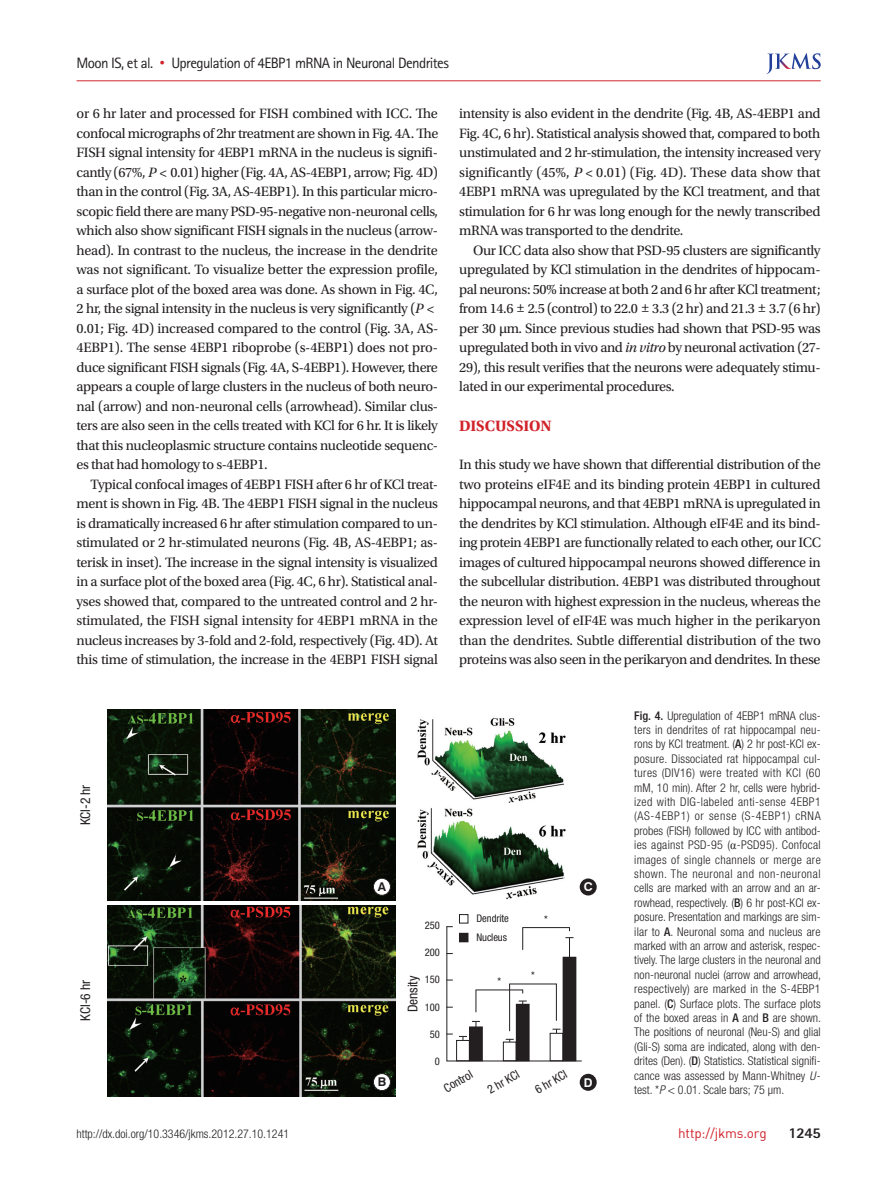
<style>
.page{position:relative;width:893px;height:1191px;background:#fff}
.page>*{position:absolute;margin:0;border:0;box-sizing:border-box;transform-origin:0 0}
.본문-대제목{font:700 15.75px "Utopia Std";letter-spacing:-.01em;color:#d1232a}
.t1{font:15px "Rotis Sans Serif Std";letter-spacing:-.04em;color:#231f20}
.t2{font:800 15px "Rotis Sans Serif Std";color:#231f20}
.본문{font:14.25px/19.5px "Utopia Std";letter-spacing:-.025em;color:#231f20;text-align:justify}
.그림_지문_9pt{font:condensed 13.5px "Helvetica Neue LT Std";letter-spacing:-.005em;color:#231f20}
.t3{font:13.5px "Dinreg";letter-spacing:-.01em;color:#d1232a}
.t4{font:700 12.15px "Swiss 721 BT";color:#231f20}
.t5{font:700 12.15px "Swiss 721 BT";color:#fff}
.표_그림_캡션{font:300 condensed 12px/14.4px "Helvetica Neue LT Std";color:#231f20;text-align:justify}
.그림_지문_8pt{font:condensed 12px "Helvetica Neue LT Std";color:#231f20}
.그림_지문_9pt-2{font:condensed 10.5px "Helvetica Neue LT Std";letter-spacing:-.005em;color:#231f20}
.그림_지문_8pt-2{font:condensed 10.5px "Helvetica Neue LT Std";letter-spacing:-.005em;color:#231f20}
.s1{font-family:"Dotum";color:#d1232a}
.s2{font-style:italic}
.s3{font-weight:500}
.s4{font-family:"Times New Roman";font-weight:400;font-stretch:normal}
</style>
<div class="page">
<hr style="left:77px;top:80px;width:744px;height:1px;background:#d1232a">
<svg style="left:766px;top:53px;width:55px;height:21px"></svg>
<img style="left:107px;top:710px;width:288px;height:191px">
<img style="left:417px;top:718px;width:167px;height:181px">
<div style="left:373px;top:878px;width:17px;height:17px;background:#fff;border-radius:50%"></div>
<div style="left:373px;top:878px;width:18px;height:17px;border:1px solid #231f20;border-radius:50%"></div>
<img style="left:107px;top:905px;width:288px;height:191px">
<div style="left:373px;top:1073px;width:17px;height:17px;background:#fff;border-radius:50%"></div>
<div style="left:373px;top:1073px;width:18px;height:17px;border:1px solid #231f20;border-radius:50%"></div>
<div style="left:580px;top:878px;width:17px;height:17px;background:#231f20;border-radius:50%"></div>
<div style="left:580px;top:1073px;width:17px;height:17px;background:#231f20;border-radius:50%"></div>
<div style="left:459px;top:914px;width:9px;height:9px;border:1px solid #231f20"></div>
<svg style="left:446px;top:926px;width:136px;height:135px"></svg>
<p class="t1" style="left:77px;top:54px;width:374px">Moon IS, et al. <span class="s1">•</span> Upregulation of 4EBP1 mRNA in Neuronal Dendrites</p>
<p class="본문" style="left:77px;top:104px;width:363px;text-align:left">or 6 hr later and processed for FISH combined with ICC. The confocal micrographs of 2hr treatment are shown in Fig. 4A. The FISH signal intensity for 4EBP1 mRNA in the nucleus is signifi&shy;cantly (67%, <span class="s2">P</span> &lt; 0.01) higher (Fig. 4A, AS-4EBP1, arrow; Fig. 4D) than in the control (Fig. 3A, AS-4EBP1). In this particular micro&shy;scopic field there are many PSD-95-negative non-neuronal cells, which also show significant FISH signals in the nucleus (arrow&shy;head). In contrast to the nucleus, the increase in the dendrite was not significant. To visualize better the expression profile, a surface plot of the boxed area was done. As shown in Fig. 4C, 2 hr, the signal intensity in the nucleus is very significantly (<span class="s2">P</span> &lt; 0.01; Fig. 4D) increased compared to the control (Fig. 3A, AS-4EBP1). The sense 4EBP1 riboprobe (s-4EBP1) does not pro&shy;duce significant FISH signals (Fig. 4A, S-4EBP1). However, there appears a couple of large clusters in the nucleus of both neuro&shy;nal (arrow) and non-neuronal cells (arrowhead). Similar clus&shy;ters are also seen in the cells treated with KCl for 6 hr. It is likely that this nucleoplasmic structure contains nucleotide sequenc&shy;es that had homology to s-4EBP1.</p>
<p class="본문" style="left:77px;top:475px;width:363px;text-indent:14px">Typical confocal images of 4EBP1 FISH after 6 hr of KCl treat&shy;ment is shown in Fig. 4B. The 4EBP1 FISH signal in the nucleus is dramatically increased 6 hr after stimulation compared to un&shy;stimulated or 2 hr-stimulated neurons (Fig. 4B, AS-4EBP1; as&shy;terisk in inset). The increase in the signal intensity is visualized in a surface plot of the boxed area (Fig. 4C, 6 hr). Statistical anal&shy;yses showed that, compared to the untreated control and 2 hr&shy;stimulated, the FISH signal intensity for 4EBP1 mRNA in the nucleus increases by 3-fold and 2-fold, respectively (Fig. 4D). At this time of stimulation, the increase in the 4EBP1 FISH signal</p>
<p class="본문" style="left:459px;top:104px;width:363px">intensity is also evident in the dendrite (Fig. 4B, AS-4EBP1 and Fig. 4C, 6 hr). Statistical analysis showed that, compared to both unstimulated and 2 hr-stimulation, the intensity increased very significantly (45%, <span class="s2">P</span> &lt; 0.01) (Fig. 4D). These data show that 4EBP1 mRNA was upregulated by the KCl treatment, and that stimulation for 6 hr was long enough for the newly transcribed mRNA was transported to the dendrite.</p>
<p class="본문" style="left:459px;top:241px;width:363px;text-indent:14px">Our ICC data also show that PSD-95 clusters are significantly upregulated by KCl stimulation in the dendrites of hippocam&shy;pal neurons: 50% increase at both 2 and 6 hr after KCl treatment; from 14.6 ± 2.5 (control) to 22.0 ± 3.3 (2 hr) and 21.3 ± 3.7 (6 hr) per 30 µm. Since previous studies had shown that PSD-95 was upregulated both in vivo and <span class="s2">in vitro</span> by neuronal activation (27- 29), this result verifies that the neurons were adequately stimu&shy;lated in our experimental procedures.</p>
<p class="본문-대제목" style="left:459px;top:417px;width:94px">DISCUSSION</p>
<p class="본문" style="left:459px;top:455px;width:363px">In this study we have shown that differential distribution of the two proteins eIF4E and its binding protein 4EBP1 in cultured hippocampal neurons, and that 4EBP1 mRNA is upregulated in the dendrites by KCl stimulation. Although eIF4E and its bind&shy;ing protein 4EBP1 are functionally related to each other, our ICC images of cultured hippocampal neurons showed difference in the subcellular distribution. 4EBP1 was distributed throughout the neuron with highest expression in the nucleus, whereas the expression level of eIF4E was much higher in the perikaryon than the dendrites. Subtle differential distribution of the two proteins was also seen in the perikaryon and dendrites. In these</p>
<p class="그림_지문_9pt" style="left:78px;top:825px;width:42px;rotate:-90deg">KCl-2 hr</p>
<p class="그림_지문_9pt" style="left:78px;top:1020px;width:42px;rotate:-90deg">KCl-6 hr</p>
<p class="t4" style="left:378px;top:879px;width:10px">A</p>
<p class="t4" style="left:378px;top:1074px;width:10px">B</p>
<p class="그림_지문_8pt-2" style="left:425px;top:919px;width:17px">250</p>
<p class="그림_지문_8pt-2" style="left:425px;top:946px;width:17px">200</p>
<p class="그림_지문_8pt-2" style="left:425px;top:973px;width:17px">150</p>
<p class="그림_지문_8pt-2" style="left:425px;top:1000px;width:17px">100</p>
<p class="그림_지문_8pt-2" style="left:430px;top:1027px;width:12px">50</p>
<p class="그림_지문_8pt-2" style="left:435px;top:1055px;width:7px">0</p>
<p class="그림_지문_9pt" style="left:405px;top:1012px;width:38px;rotate:-90deg">Density</p>
<p class="그림_지문_9pt-2" style="left:476px;top:912px;width:34px">Dendrite</p>
<p class="그림_지문_9pt-2" style="left:476px;top:931px;width:32px">Nucleus</p>
<p class="그림_지문_9pt-2" style="left:497px;top:975px;width:5px">*</p>
<p class="그림_지문_9pt-2" style="left:544px;top:913px;width:5px">*</p>
<p class="그림_지문_9pt-2" style="left:531px;top:969px;width:5px">*</p>
<p class="그림_지문_8pt" style="left:441px;top:1082px;width:33px;rotate:-30deg">Control</p>
<p class="그림_지문_8pt" style="left:485px;top:1084px;width:36px;rotate:-30deg">2 hr KCl</p>
<p class="그림_지문_8pt" style="left:533px;top:1084px;width:36px;rotate:-30deg">6 hr KCl</p>
<p class="t5" style="left:584px;top:879px;width:10px">C</p>
<p class="t5" style="left:584px;top:1074px;width:10px">D</p>
<p class="표_그림_캡션" style="left:634px;top:708px;width:188px"><span class="s3">Fig. 4.</span> Upregulation of 4EBP1 mRNA clus&shy;ters in dendrites of rat hippocampal neu&shy;rons by KCl treatment. (<span class="s3">A</span>) 2 hr post-KCl ex&shy;posure. Dissociated rat hippocampal cul&shy;tures (DIV16) were treated with KCl (60 mM, 10 min). After 2 hr, cells were hybrid&shy;ized with DIG-labeled anti-sense 4EBP1 (AS-4EBP1) or sense (S-4EBP1) cRNA probes (FISH) followed by ICC with antibod&shy;ies against PSD-95 (<span class="s4">α</span>-PSD95). Confocal images of single channels or merge are shown. The neuronal and non-neuronal cells are marked with an arrow and an ar&shy;rowhead, respectively. (<span class="s3">B</span>) 6 hr post-KCl ex&shy;posure. Presentation and markings are sim&shy;ilar to <span class="s3">A</span>. Neuronal soma and nucleus are marked with an arrow and asterisk, respec&shy;tively. The large clusters in the neuronal and non-neuronal nuclei (arrow and arrowhead, respectively) are marked in the S-4EBP1 panel. (<span class="s3">C</span>) Surface plots. The surface plots of the boxed areas in <span class="s3">A</span> and <span class="s3">B</span> are shown.<br>The positions of neuronal (Neu-S) and glial (Gli-S) soma are indicated, along with den&shy;drites (Den). (<span class="s3">D</span>) Statistics. Statistical signifi&shy;cance was assessed by Mann-Whitney <span class="s2">U&shy;</span>test. *<span class="s2">P</span> &lt; 0.01. Scale bars; 75 µm.</p>
<p class="표_그림_캡션" style="left:77px;top:1126px;width:214px">http://dx.doi.org/10.3346/jkms.2012.27.10.1241</p>
<p class="t3" style="left:678px;top:1124px;width:90px">http://jkms.org</p>
<p class="t2" style="left:788px;top:1123px;width:34px">1245</p>
</div>
